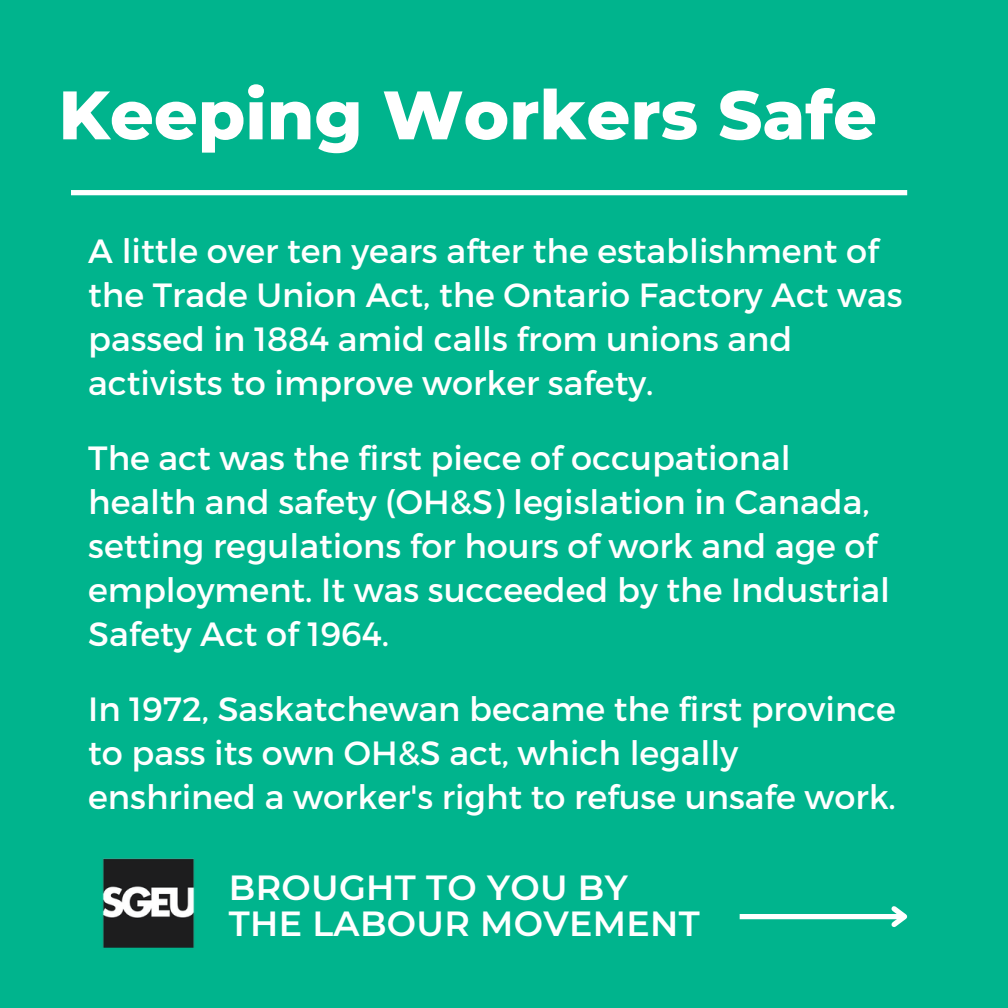
<style>
.page{position:relative;width:1008px;height:1008px;background:#00b48d}
.page>*{position:absolute;margin:0;border:0;box-sizing:border-box;transform-origin:0 0}
.t1{font:800 68.6px "Montserrat";color:#fff}
.t2{font:600 35px/36.4px "Montserrat";letter-spacing:.01em;color:#fff}
.t3{font:33.6px/43.8px "Montserrat";color:#fff}
</style>
<div class="page">
<div style="left:71px;top:190px;width:836px;height:5px;background:#fff"></div>
<div style="left:740px;top:914px;width:165px;height:5px;background:#fff"></div>
<svg style="left:887px;top:906px;width:21px;height:21px"></svg>
<img style="left:102px;top:858px;width:93px;height:90px">
<h1 class="t1" style="left:58px;top:73px;width:820px">Keeping Workers Safe</h1>
<p class="t3" style="left:88px;top:228px;width:816px">A little over ten years after the establishment of the Trade Union Act, the Ontario Factory Act was passed in 1884 amid calls from unions and activists to improve worker safety.</p>
<p class="t3" style="left:88px;top:435px;width:803px">The act was the first piece of occupational health and safety (OH&amp;S) legislation in Canada, setting regulations for hours of work and age of employment. It was succeeded by the Industrial Safety Act of 1964.</p>
<p class="t3" style="left:88px;top:686px;width:809px">In 1972, Saskatchewan became the first province to pass its own OH&amp;S act, which legally enshrined a worker's right to refuse unsafe work.</p>
<p class="t2" style="left:229px;top:869px;width:472px">BROUGHT TO YOU BY<br>THE LABOUR MOVEMENT</p>
</div>
